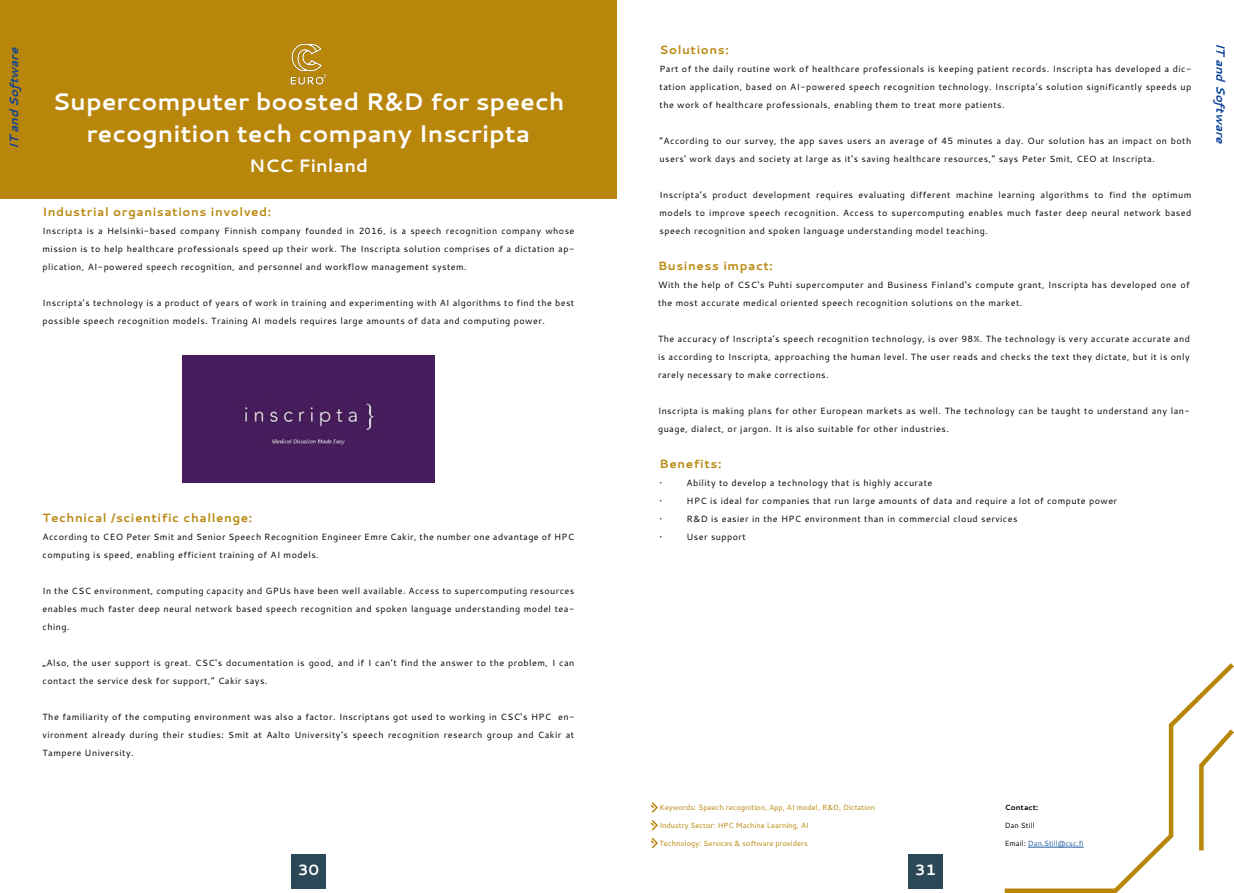
<style>
.page{position:relative;width:1234px;height:893px;background:#fff}
.page>*{position:absolute;margin:0;border:0;box-sizing:border-box;transform-origin:0 0}
.t1{font:700 24px/32.4px "Cantarell";color:#fff;text-align:center}
.t2{font:700 18px "Cantarell";color:#fff}
.t3{font:700 15px "Cantarell";color:#fff}
.t4{font:700 12px "Cantarell";letter-spacing:.05em;color:#b8860b}
.t5{font:italic 700 12px "Cantarell";letter-spacing:-.01em;color:#08419b}
.t6{font:9px/18px "Cantarell";letter-spacing:.05em;color:#000;text-align:justify}
.t7{font:7.5px "Cantarell";color:#b8860b}
.t8{font:7.5px "Cantarell";color:#215e9e}
.t9{font:700 7.5px "Cantarell";color:#000}
.t10{font:7.5px "Cantarell";color:#000}
.s1{color:#000}
</style>
<div class="page">
<div style="left:0;top:0;width:617px;height:200px;background:#b8860b"></div>
<img style="left:290px;top:43px;width:37px;height:42px">
<svg style="left:1004px;top:663px;width:229px;height:230px"></svg>
<svg style="left:1196px;top:724px;width:37px;height:131px"></svg>
<div style="left:291px;top:855px;width:34px;height:34px;background:#2a4858"></div>
<div style="left:908px;top:855px;width:34px;height:34px;background:#2a4858"></div>
<svg style="left:650px;top:802px;width:8px;height:47px"></svg>
<hr style="left:1027px;top:847px;width:56px;height:1px;background:#215e9e">
<div style="left:183px;top:355px;width:251px;height:127px;background:#471d5d"></div>
<h3 class="t5" style="left:6px;top:149px;width:103px;rotate:-90deg">IT and Software</h3>
<h3 class="t5" style="left:1228px;top:43px;width:103px;rotate:90deg">IT and Software</h3>
<h3 class="t4" style="left:659px;top:41px;width:71px">Solutions:</h3>
<p class="t6" style="left:659px;top:60px;width:533px">Part of the daily routine work of healthcare professionals is keeping patient records. Inscripta has developed a dic&shy;tation application, based on AI-powered speech recognition technology. Inscripta’s solution significantly speeds up the work of healthcare professionals, enabling them to treat more patients.</p>
<p class="t6" style="left:659px;top:132px;width:533px">“According to our survey, the app saves users an average of 45 minutes a day. Our solution has an impact on both users‘ work days and society at large as it‘s saving healthcare resources,“ says Peter Smit, CEO at Inscripta.</p>
<p class="t6" style="left:659px;top:186px;width:533px">Inscripta’s product development requires evaluating different machine learning algorithms to find the optimum models to improve speech recognition. Access to supercomputing enables much faster deep neural network based speech recognition and spoken language understanding model teaching.</p>
<h3 class="t4" style="left:658px;top:257px;width:116px">Business impact:</h3>
<p class="t6" style="left:658px;top:276px;width:533px">With the help of CSC‘s Puhti supercomputer and Business Finland‘s compute grant, Inscripta has developed one of the most accurate medical oriented speech recognition solutions on the market.</p>
<p class="t6" style="left:658px;top:330px;width:533px">The accuracy of Inscripta’s speech recognition technology, is over 98%. The technology is very accurate accurate and is according to Inscripta, approaching the human level. The user reads and checks the text they dictate, but it is only rarely necessary to make corrections.</p>
<p class="t6" style="left:658px;top:402px;width:533px">Inscripta is making plans for other European markets as well. The technology can be taught to understand any lan&shy;guage, dialect, or jargon. It is also suitable for other industries.</p>
<h3 class="t4" style="left:659px;top:455px;width:63px">Benefits:</h3>
<p class="t6" style="left:659px;top:474px;width:4px">•</p>
<p class="t6" style="left:686px;top:474px;width:247px">Ability to develop a technology that is highly accurate</p>
<p class="t6" style="left:659px;top:492px;width:4px">•</p>
<p class="t6" style="left:686px;top:492px;width:432px">HPC is ideal for companies that run large amounts of data and require a lot of compute power</p>
<p class="t6" style="left:659px;top:510px;width:4px">•</p>
<p class="t6" style="left:686px;top:510px;width:332px">R&amp;D is easier in the HPC environment than in commercial cloud services</p>
<p class="t6" style="left:659px;top:528px;width:4px">•</p>
<p class="t6" style="left:686px;top:528px;width:61px">User support</p>
<h1 class="t1" style="left:52px;top:84px;width:513px">Supercomputer boosted R&amp;D for speech recognition tech company Inscripta</h1>
<h2 class="t2" style="left:249px;top:153px;width:120px">NCC Finland</h2>
<h3 class="t4" style="left:43px;top:203px;width:230px">Industrial organisations involved:</h3>
<p class="t6" style="left:43px;top:222px;width:533px">Inscripta is a Helsinki-based company Finnish company founded in 2016, is a speech recognition company whose mission is to help healthcare professionals speed up their work. The Inscripta solution comprises of a dictation ap&shy;plication, AI-powered speech recognition, and personnel and workflow management system.</p>
<p class="t6" style="left:43px;top:294px;width:533px">Inscripta’s technology is a product of years of work in training and experimenting with AI algorithms to find the best possible speech recognition models. Training AI models requires large amounts of data and computing power.</p>
<h3 class="t4" style="left:43px;top:509px;width:211px">Technical /scientific challenge:</h3>
<p class="t6" style="left:43px;top:528px;width:533px">According to CEO Peter Smit and Senior Speech Recognition Engineer Emre Cakir, the number one advantage of HPC computing is speed, enabling efficient training of AI models.</p>
<p class="t6" style="left:43px;top:582px;width:533px">In the CSC environment, computing capacity and GPUs have been well available. Access to supercomputing resources enables much faster deep neural network based speech recognition and spoken language understanding model tea&shy;ching.</p>
<p class="t6" style="left:43px;top:654px;width:533px">„Also, the user support is great. CSC‘s documentation is good, and if I can’t find the answer to the problem, I can contact the service desk for support,“ Cakir says.</p>
<p class="t6" style="left:43px;top:708px;width:533px">The familiarity of the computing environment was also a factor. Inscriptans got used to working in CSC’s HPC en&shy;vironment already during their studies: Smit at Aalto University‘s speech recognition research group and Cakir at Tampere University.</p>
<p class="t7" style="left:659px;top:802px;width:217px">Keywords: Speech recognition, App, AI model, R&amp;D, Dictation</p>
<p class="t7" style="left:659px;top:820px;width:151px">Industry Sector: HPC Machine Learning, AI</p>
<p class="t7" style="left:659px;top:838px;width:150px">Technology: Services &amp; software providers</p>
<h3 class="t3" style="left:298px;top:859px;width:23px">30</h3>
<h3 class="t3" style="left:914px;top:859px;width:23px">31</h3>
<p class="t9" style="left:1004px;top:802px;width:35px">Contact:</p>
<p class="t10" style="left:1004px;top:820px;width:32px">Dan Still</p>
<p class="t8" style="left:1004px;top:838px;width:80px"><span class="s1">Email:</span> Dan.Still@csc.fi</p>
</div>
